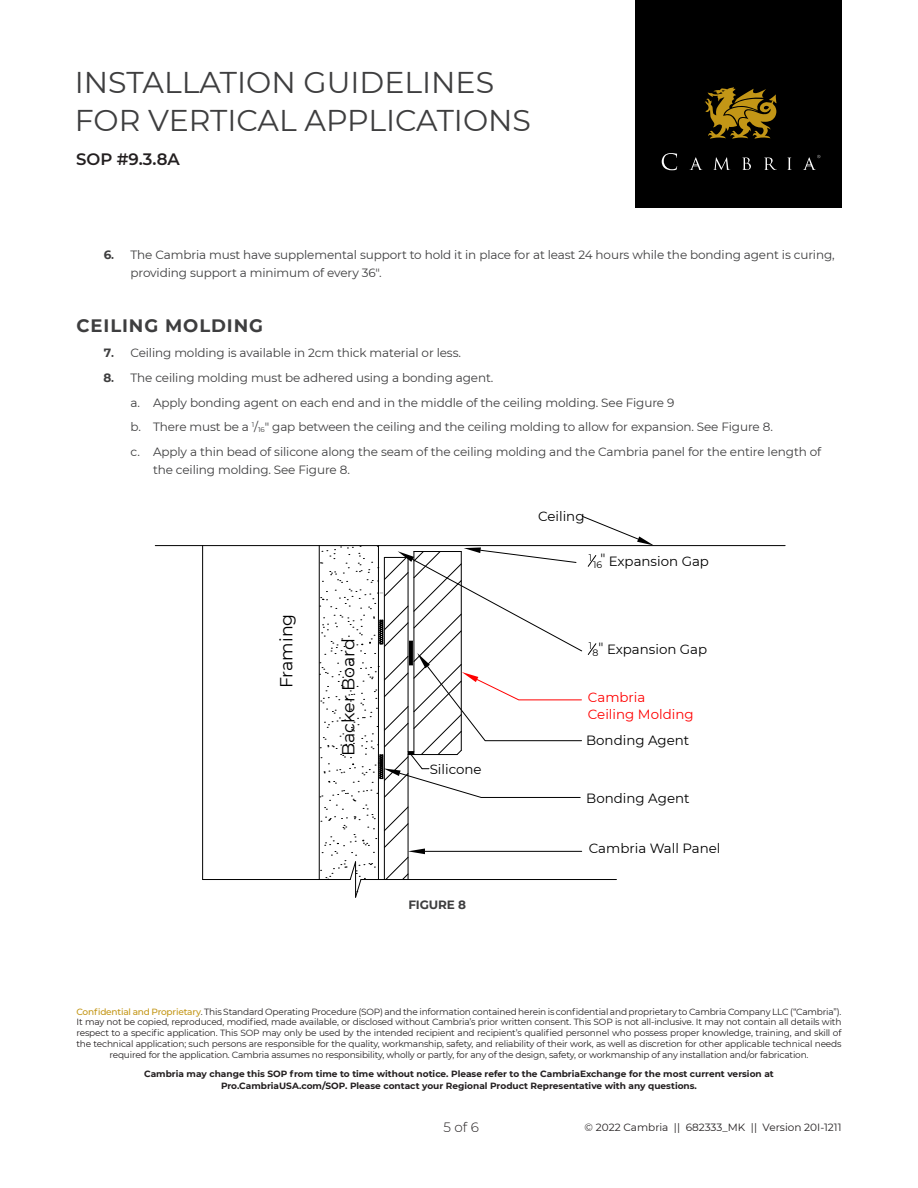
<style>
.page{position:relative;width:918px;height:1188px;background:#fff}
.page>*{position:absolute;margin:0;border:0;box-sizing:border-box;transform-origin:0 0}
.t1{font:30px/37.5px "Montserrat";color:#3e3e3f}
.Body_Copy{font:700 18px "Montserrat";letter-spacing:.05em;color:#3e3e3f}
.t2{font:17.4px "Montserrat";color:#000}
.t3{font:600 16.5px "Montserrat";color:#231f20}
.t4{font:300 13.5px "Montserrat";color:#231f20}
.t5{font:13.35px "Montserrat";color:#000}
.t6{font:13.35px/16.4px "Montserrat";color:#f00}
.Body_Copy-2{font:12px/18px "Montserrat";letter-spacing:-.01em;color:#3e3e3f}
.Body_Copy-3{font:700 12px "Montserrat";letter-spacing:-.01em;color:#3e3e3f}
.t7{font:10.5px "Montserrat";color:#231f20}
.t8{font:9.3px "Montserrat";color:#000}
.t9{font:9px/10.8px "Montserrat";letter-spacing:-.02em;color:#231f20;text-align:center}
.t10{font:700 9px/12px "Montserrat";color:#231f20;text-align:center}
.s1{font-weight:700}
.s2{font-weight:600}
.s3{font-weight:500;color:#c39616}
</style>
<div class="page">
<div style="left:635px;top:0;width:206px;height:208px;background:#000"></div>
<svg style="left:705px;top:87px;width:72px;height:52px"></svg>
<svg style="left:662px;top:153px;width:15px;height:17px"></svg>
<svg style="left:713px;top:157px;width:17px;height:13px"></svg>
<svg style="left:742px;top:158px;width:9px;height:12px"></svg>
<svg style="left:764px;top:158px;width:13px;height:12px"></svg>
<svg style="left:787px;top:158px;width:5px;height:12px"></svg>
<svg style="left:689px;top:157px;width:13px;height:13px"></svg>
<svg style="left:803px;top:155px;width:17px;height:15px"></svg>
<hr style="left:202px;top:546px;width:1px;height:334px;background:#000">
<hr style="left:319px;top:546px;width:1px;height:334px;background:#000">
<hr style="left:203px;top:879px;width:116px;height:1px;background:#000">
<hr style="left:155px;top:545px;width:630px;height:1px;background:#000">
<svg style="left:320px;top:516px;width:334px;height:382px"></svg>
<h1 class="t1" style="left:75px;top:63px;width:458px">INSTALLATION GUIDELINES<br>FOR VERTICAL APPLICATIONS</h1>
<h3 class="t3" style="left:76px;top:148px;width:105px">SOP #9.3.8A</h3>
<p class="Body_Copy-2" style="left:130px;top:245px;width:706px;text-indent:-27px"><span class="s1">6</span><span class="s2">.</span> The Cambria must have supplemental support to hold it in place for at least 24 hours while the bonding agent is curing, providing support a minimum of every 36".</p>
<p class="Body_Copy" style="left:76px;top:313px;width:188px">CEILING MOLDING</p>
<p class="Body_Copy-2" style="left:104px;top:343px;width:359px"><span class="s1">7</span><span class="s2">.</span> Ceiling molding is available in 2cm thick material or less.</p>
<p class="Body_Copy-2" style="left:103px;top:368px;width:392px"><span class="s1">8</span><span class="s2">.</span> The ceiling molding must be adhered using a bonding agent.</p>
<p class="Body_Copy-2" style="left:130px;top:393px;width:545px">a. Apply bonding agent on each end and in the middle of the ceiling molding. See Figure 9</p>
<p class="Body_Copy-2" style="left:130px;top:418px;width:644px">b. There must be a <sup>1</sup>/<sub>16</sub>" gap between the ceiling and the ceiling molding to allow for expansion. See Figure 8.</p>
<p class="Body_Copy-2" style="left:153px;top:442px;width:670px;text-indent:-22px">c. Apply a thin bead of silicone along the seam of the ceiling molding and the Cambria panel for the entire length of the ceiling molding. See Figure 8.</p>
<p class="t5" style="left:538px;top:507px;width:48px">Ceiling</p>
<p class="t2" style="left:274px;top:688px;width:76px;rotate:-90deg">Framing</p>
<p class="t2" style="left:336px;top:756px;width:119px;rotate:-90deg">Backer Board</p>
<p class="t5" style="left:430px;top:760px;width:53px">Silicone</p>
<p class="Body_Copy-3" style="left:408px;top:896px;width:59px">FIGURE 8</p>
<p class="t8" style="left:589px;top:551px;width:5px">1</p>
<p class="t5" style="left:593px;top:552px;width:118px"><sub>16</sub>" Expansion Gap</p>
<p class="t5" style="left:599px;top:638px;width:6px">"</p>
<p class="t8" style="left:589px;top:639px;width:5px">1</p>
<p class="t5" style="left:593px;top:640px;width:116px"><sub>8</sub> Expansion Gap</p>
<p class="t6" style="left:588px;top:689px;width:107px">Cambria<br>Ceiling Molding</p>
<p class="t5" style="left:586px;top:731px;width:105px">Bonding Agent</p>
<p class="t5" style="left:586px;top:789px;width:105px">Bonding Agent</p>
<p class="t5" style="left:589px;top:839px;width:133px">Cambria Wall Panel</p>
<p class="t9" style="left:76px;top:1006px;width:767px"><span class="s3">Confidential and Proprietary</span>. This Standard Operating Procedure (SOP) and the information contained herein is confidential and proprietary to Cambria Company LLC (“Cambria”).<br>It may not be copied, reproduced, modified, made available, or disclosed without Cambria’s prior written consent. This SOP is not all-inclusive. It may not contain all details with respect to a specific application. This SOP may only be used by the intended recipient and recipient’s qualified personnel who possess proper knowledge, training, and skill of the technical application; such persons are responsible for the quality, workmanship, safety, and reliability of their work, as well as discretion for other applicable technical needs required for the application. Cambria assumes no responsibility, wholly or partly, for any of the design, safety, or workmanship of any installation and/or fabrication.</p>
<p class="t10" style="left:144px;top:1067px;width:631px">Cambria may change this SOP from time to time without notice. Please refer to the CambriaExchange for the most current version at<br>Pro.CambriaUSA.com/SOP. Please contact your Regional Product Representative with any questions.</p>
<p class="t7" style="left:585px;top:1120px;width:258px">© 2022 Cambria || 682333_MK || Version 20I-1211</p>
<p class="t4" style="left:443px;top:1118px;width:37px">5 of 6</p>
</div>
